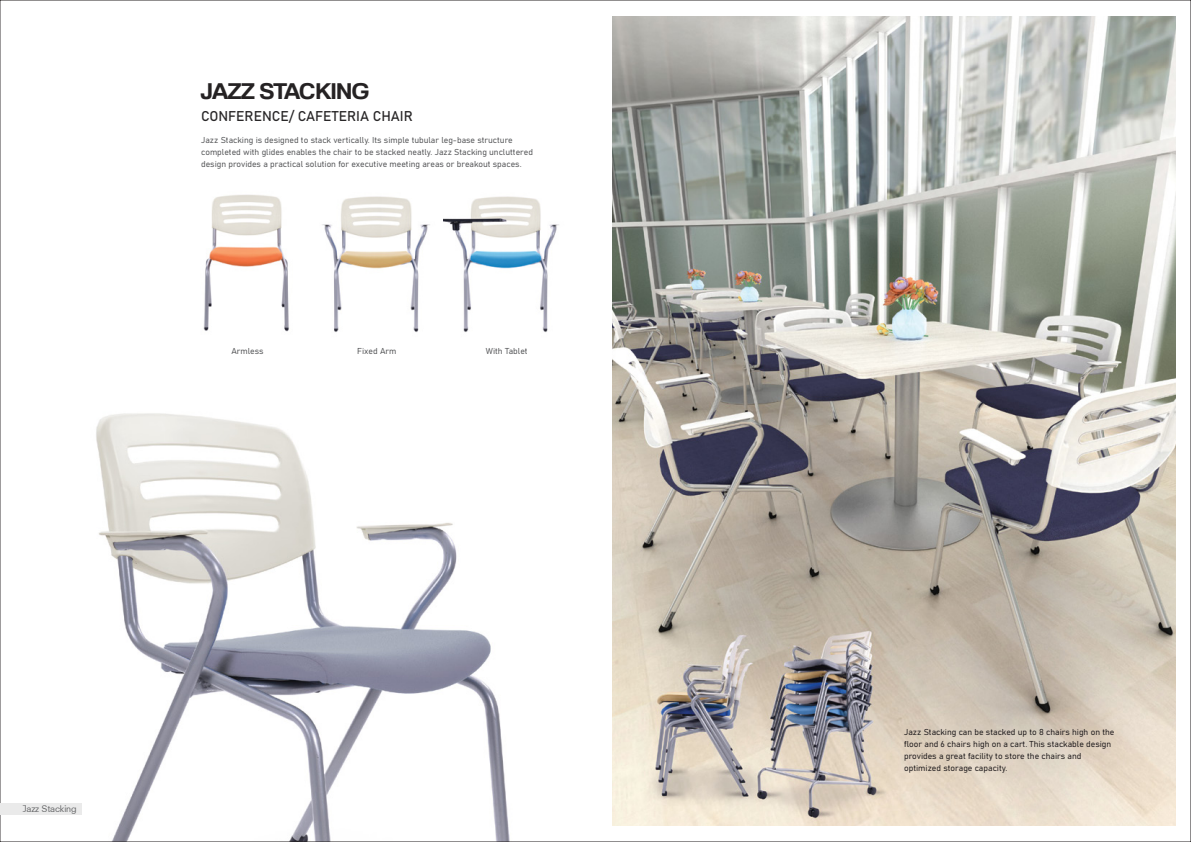
<style>
.page{position:relative;width:1191px;height:842px;background:#fff}
.page>*{position:absolute;margin:0;border:0;box-sizing:border-box;transform-origin:0 0}
.t1{font:700 22px "Familiar Pro";letter-spacing:-.05em;color:#252223;scale:1.06 1}
.t2{font:14px "Bahnschrift";color:#292728}
.t3{font:9px "Neuzeit S";letter-spacing:-.015em;color:#636466}
.t4{font:8.5px/12px "Bahnschrift";color:#58595b}
.t5{font:8.5px/12px "Bahnschrift";color:#231f20}
</style>
<div class="page">
<img style="left:11px;top:413px;width:499px;height:427px">
<img style="left:612px;top:16px;width:563px;height:810px">
<img style="left:322px;top:196px;width:237px;height:137px">
<img style="left:203px;top:194px;width:86px;height:138px">
<div style="left:0;top:803px;width:82px;height:11px;background:#eaeaea"></div>
<h1 class="t1" style="left:200px;top:77px;width:161px">JAZZ STACKING</h1>
<p class="t4" style="left:201px;top:133px;width:333px">Jazz Stacking is designed to stack vertically. Its simple tubular leg-base structure completed with glides enables the chair to be stacked neatly. Jazz Stacking uncluttered design provides a practical solution for executive meeting areas or breakout spaces.</p>
<h2 class="t2" style="left:201px;top:105px;width:213px">CONFERENCE/ CAFETERIA CHAIR</h2>
<p class="t4" style="left:231px;top:344px;width:34px">Armless</p>
<p class="t4" style="left:357px;top:344px;width:41px">Fixed Arm</p>
<p class="t4" style="left:486px;top:344px;width:43px">With Tablet</p>
<p class="t3" style="left:23px;top:803px;width:55px">Jazz Stacking</p>
<p class="t5" style="left:904px;top:726px;width:212px">Jazz Stacking can be stacked up to 8 chairs high on the floor and 6 chairs high on a cart. This stackable design provides a great facility to store the chairs and optimized storage capacity.</p>
</div>
